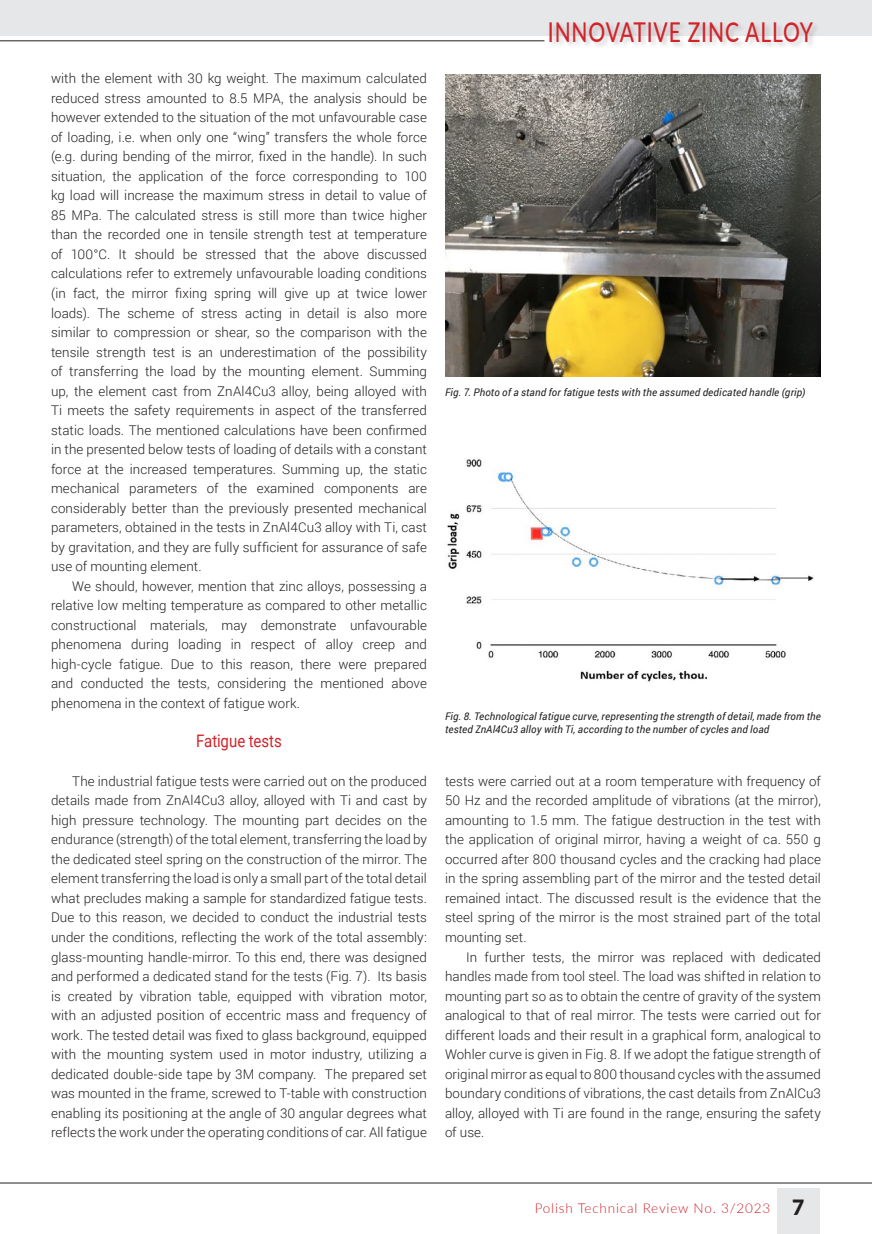
<style>
.page{position:relative;width:872px;height:1234px;background:#fff}
.page>*{position:absolute;margin:0;border:0;box-sizing:border-box;transform-origin:0 0}
.t1{font:500 27.3px "Lato";letter-spacing:.04em;color:#d1232a;scale:.77 1}
.SRODTYTOL{font:17.25px "Roboto";letter-spacing:-.005em;color:#d1232a;scale:.87 1}
.t2{font:300 13.5px "Lato";letter-spacing:.06em;color:#d1232a}
.Tekst_podstawowy_21{font:300 13.35px/19.5px "Roboto";letter-spacing:.005em;color:#231f20;text-align:justify}
.PODPIS_rysunku{font:italic 10.5px/13.5px "Roboto";letter-spacing:.02em;color:#231f20}
.s1{font-weight:900;font-size:21px;color:#231f20}
</style>
<div class="page">
<div style="left:777px;top:1187px;width:43px;height:46px;background:#e6e7e9"></div>
<hr style="left:0;top:1182px;width:872px;height:1px;background:#231f20">
<div style="left:0;top:0;width:872px;height:36px;background:#e6e7e9"></div>
<hr style="left:0;top:40px;width:544px;height:1px;background:#231f20">
<div style="left:548px;top:21px;width:272px;height:28px;background:#231f20;opacity:.22"></div>
<img style="left:445px;top:74px;width:376px;height:302px">
<img style="left:447px;top:459px;width:367px;height:223px">
<h1 class="t1" style="left:548px;top:12px;width:346px">INNOVATIVE ZINC ALLOY</h1>
<p class="Tekst_podstawowy_21" style="left:51px;top:68px;width:377px">with the element with 30 kg weight. The maximum calculated reduced stress amounted to 8.5 MPA, the analysis should be however extended to the situation of the mot unfavourable case of loading, i.e. when only one “wing” transfers the whole force (e.g. during bending of the mirror, fixed in the handle). In such situation, the application of the force corresponding to 100 kg load will increase the maximum stress in detail to value of 85 MPa. The calculated stress is still more than twice higher than the recorded one in tensile strength test at temperature of 100°C. It should be stressed that the above discussed calculations refer to extremely unfavourable loading conditions (in fact, the mirror fixing spring will give up at twice lower loads). The scheme of stress acting in detail is also more similar to compression or shear, so the comparison with the tensile strength test is an underestimation of the possibility of transferring the load by the mounting element. Summing up, the element cast from ZnAl4Cu3 alloy, being alloyed with Ti meets the safety requirements in aspect of the transferred static loads. The mentioned calculations have been confirmed in the presented below tests of loading of details with a constant force at the increased temperatures. Summing up, the static mechanical parameters of the examined components are considerably better than the previously presented mechanical parameters, obtained in the tests in ZnAl4Cu3 alloy with Ti, cast by gravitation, and they are fully sufficient for assurance of safe use of mounting element.</p>
<p class="Tekst_podstawowy_21" style="left:51px;top:575px;width:377px;text-indent:21px">We should, however, mention that zinc alloys, possessing a relative low melting temperature as compared to other metallic constructional materials, may demonstrate unfavourable phenomena during loading in respect of alloy creep and high-cycle fatigue. Due to this reason, there were prepared and conducted the tests, considering the mentioned above phenomena in the context of fatigue work.</p>
<p class="SRODTYTOL" style="left:196px;top:728px;width:100px">Fatigue tests</p>
<p class="Tekst_podstawowy_21" style="left:51px;top:770px;width:377px;text-indent:21px">The industrial fatigue tests were carried out on the produced details made from ZnAl4Cu3 alloy, alloyed with Ti and cast by high pressure technology. The mounting part decides on the endurance (strength) of the total element, transferring the load by the dedicated steel spring on the construction of the mirror. The element transferring the load is only a small part of the total detail what precludes making a sample for standardized fatigue tests.<br>Due to this reason, we decided to conduct the industrial tests under the conditions, reflecting the work of the total assembly: glass-mounting handle-mirror. To this end, there was designed and performed a dedicated stand for the tests (Fig. 7). Its basis is created by vibration table, equipped with vibration motor, with an adjusted position of eccentric mass and frequency of work. The tested detail was fixed to glass background, equipped with the mounting system used in motor industry, utilizing a dedicated double-side tape by 3M company. The prepared set was mounted in the frame, screwed to T-table with construction enabling its positioning at the angle of 30 angular degrees what reflects the work under the operating conditions of car. All fatigue</p>
<p class="Tekst_podstawowy_21" style="left:445px;top:770px;width:377px">tests were carried out at a room temperature with frequency of 50 Hz and the recorded amplitude of vibrations (at the mirror), amounting to 1.5 mm. The fatigue destruction in the test with the application of original mirror, having a weight of ca. 550 g occurred after 800 thousand cycles and the cracking had place in the spring assembling part of the mirror and the tested detail remained intact. The discussed result is the evidence that the steel spring of the mirror is the most strained part of the total mounting set.</p>
<p class="PODPIS_rysunku" style="left:445px;top:385px;width:362px">Fig. 7. Photo of a stand for fatigue tests with the assumed dedicated handle (grip)</p>
<p class="PODPIS_rysunku" style="left:445px;top:708px;width:377px">Fig. 8. Technological fatigue curve, representing the strength of detail, made from the tested ZnAl4Cu3 alloy with Ti, according to the number of cycles and load</p>
<p class="Tekst_podstawowy_21" style="left:445px;top:946px;width:377px;text-indent:21px">In further tests, the mirror was replaced with dedicated handles made from tool steel. The load was shifted in relation to mounting part so as to obtain the centre of gravity of the system analogical to that of real mirror. The tests were carried out for different loads and their result in a graphical form, analogical to Wohler curve is given in Fig. 8. If we adopt the fatigue strength of original mirror as equal to 800 thousand cycles with the assumed boundary conditions of vibrations, the cast details from ZnAlCu3 alloy, alloyed with Ti are found in the range, ensuring the safety of use.</p>
<p class="t2" style="left:534px;top:1198px;width:271px">Polish Technical Review No. 3/2023 <span class="s1">7</span></p>
</div>
